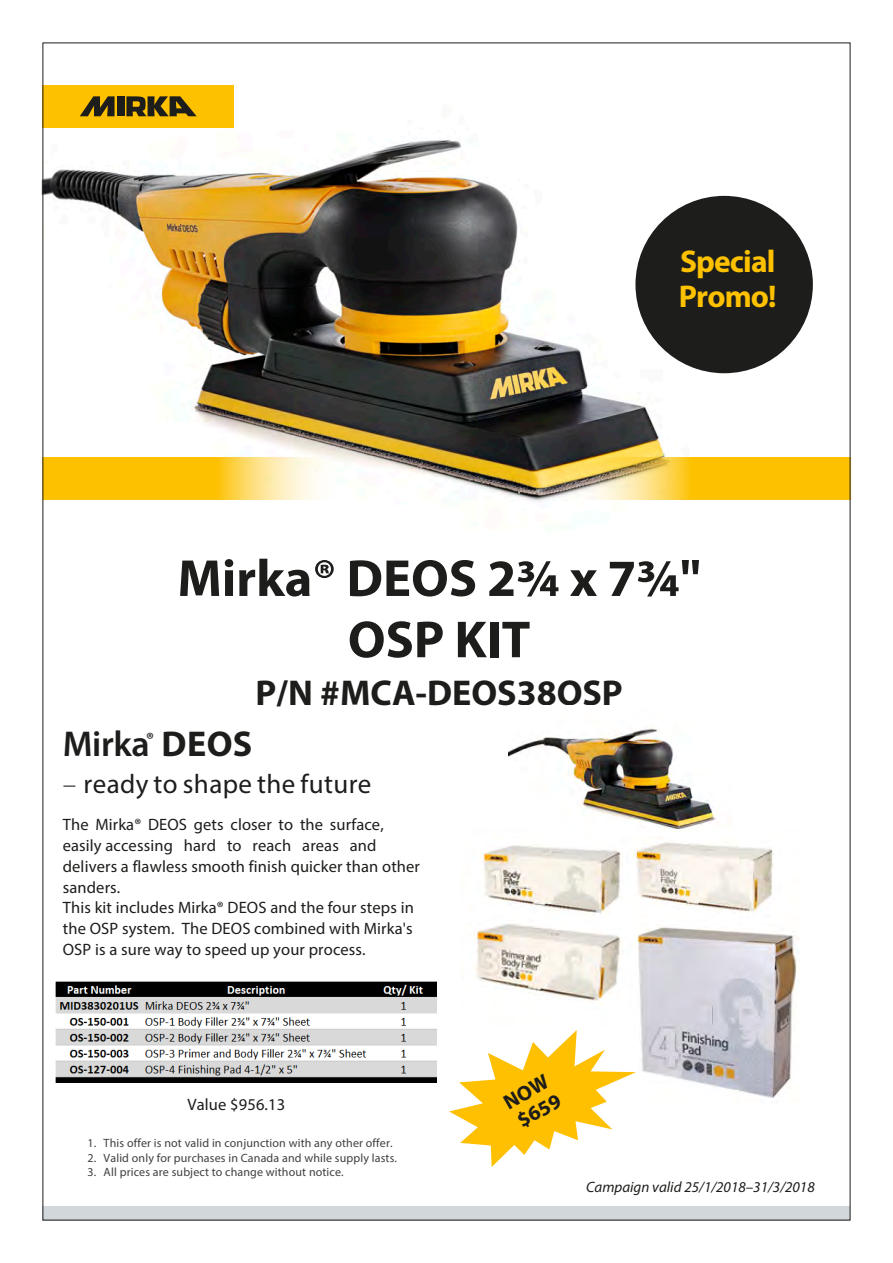
<style>
.page{position:relative;width:893px;height:1263px;background:#fff}
.page>*{position:absolute;margin:0;border:0;box-sizing:border-box;transform-origin:0 0}
.t1{font:700 52.5px/61.2px "Myriad Pro";color:#1d1d1b;text-align:center}
.t2{font:700 36px "Myriad Pro";color:#1d1d1b}
.t3{font:600 36px "Myriad Pro";letter-spacing:-.01em;color:#1d1d1b}
.t4{font:700 31.5px/34.5px "Myriad Pro";letter-spacing:-.025em;color:#fdc100}
.t5{font:27px "Myriad Pro";letter-spacing:.015em;color:#1d1d1b}
.t6{font:700 21px/23px "Myriad Pro";color:#1c1c1b}
.t7{font:16.5px/20.9px "Myriad Pro";letter-spacing:.01em;color:#1d1d1b}
.t8{font:16.5px "Myriad Pro";letter-spacing:.01em;color:#1c1c1b}
.t9{font:italic 15px "Myriad Pro";color:#1d1d1b}
.t10{font:12px "Myriad Pro";letter-spacing:.01em;color:#404040}
.s1{font-weight:700}
.s2{font-weight:300}
</style>
<div class="page">
<img style="left:41px;top:53px;width:693px;height:539px">
<div style="left:43px;top:85px;width:191px;height:43px;background:#fdc100"></div>
<svg style="left:80px;top:96px;width:35px;height:20px"></svg>
<div style="left:117px;top:96px;width:7px;height:20px;background:#1d1d1b"></div>
<svg style="left:126px;top:96px;width:71px;height:20px"></svg>
<div style="left:43px;top:1206px;width:807px;height:14px;background:#d2d7db"></div>
<svg style="left:45px;top:457px;width:299px;height:42px;background:#fdd248"></svg>
<img style="left:569px;top:457px;width:283px;height:42px">
<div style="left:116px;top:567px;width:676px;height:112px;background:#fff"></div>
<div style="left:635px;top:196px;width:178px;height:177px;background:#1d1d1b;border-radius:50%"></div>
<img style="left:509px;top:726px;width:207px;height:103px">
<img style="left:474px;top:842px;width:324px;height:256px">
<img style="left:55px;top:982px;width:381px;height:100px">
<img style="left:449px;top:1028px;width:186px;height:139px">
<h3 class="t4" style="left:679px;top:243px;width:99px">Special<br>Promo!</h3>
<h1 class="t1" style="left:177px;top:546px;width:525px">Mirka® DEOS 2¾ x 7¾"<br>OSP KIT</h1>
<h2 class="t2" style="left:255px;top:670px;width:369px">P/N #MCA-DEOS38OSP</h2>
<h2 class="t3" style="left:63px;top:724px;width:191px">Mirka<sup>®</sup> <span class="s1">DEOS</span></h2>
<h3 class="t5" style="left:63px;top:767px;width:310px"><span class="s2">–</span> ready to shape the future</h3>
<p class="t7" style="left:63px;top:814px;width:359px">The Mirka® DEOS gets closer to the surface, easily accessing hard to reach areas and delivers a flawless smooth finish quicker than other sanders.<br>This kit includes Mirka® DEOS and the four steps in the OSP system. The DEOS combined with Mirka's OSP is a sure way to speed up your process.</p>
<p class="t8" style="left:188px;top:1094px;width:99px">Value $956.13</p>
<p class="t10" style="left:88px;top:1136px;width:306px">1. This offer is not valid in conjunction with any other offer.</p>
<p class="t10" style="left:88px;top:1150px;width:311px">2. Valid only for purchases in Canada and while supply lasts.</p>
<p class="t10" style="left:88px;top:1165px;width:258px">3. All prices are subject to change without notice.</p>
<p class="t6" style="left:499px;top:1093px;width:51px;rotate:-30deg">NOW $659</p>
<p class="t9" style="left:586px;top:1177px;width:230px">Campaign valid 25/1/2018–31/3/2018</p>
</div>
